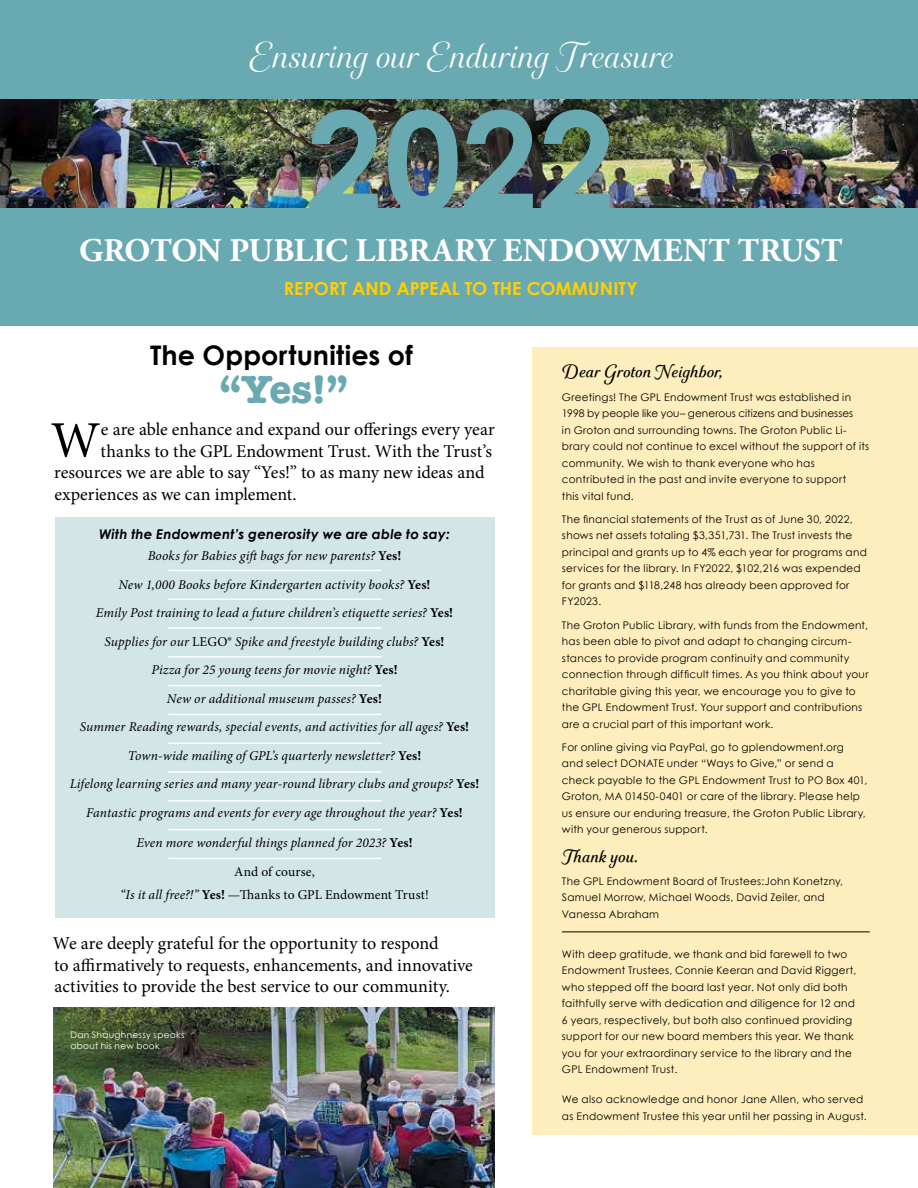
<style>
.page{position:relative;width:918px;height:1188px;background:#fff}
.page>*{position:absolute;margin:0;border:0;box-sizing:border-box;transform-origin:0 0}
.t1{font:700 138px "Century Gothic";color:#69a9b1}
.t2{font:51.3px "Minion Pro";color:#000}
.t3{font:700 40.5px "American Typewriter";color:#69a9b1}
.t4{font:36px "Elicit Script Formal";color:#fff}
.t5{font:700 33px "Adobe Garamond Pro";color:#fff}
.t6{font:700 27px "Century Gothic";letter-spacing:.005em;color:#000}
.t7{font:18px/21.6px "Minion Pro";letter-spacing:-.005em;color:#000}
.t8{font:700 18px "Century Gothic";color:#ffcf01}
.t9{font:600 18px "Elicit Script";color:#000}
.t10{font:italic 13.5px/28.5px "Minion Pro";letter-spacing:.01em;color:#000;text-align:center}
.t11{font:13.5px/23px "Minion Pro";letter-spacing:.005em;color:#000;text-align:center}
.t12{font:italic 700 13.5px "Century Gothic";letter-spacing:.015em;color:#000}
.t13{font:10.5px/16.5px "Century Gothic";letter-spacing:.025em;color:#000}
.t14{font:9px/10.8px "Century Gothic";letter-spacing:.03em;color:#fff}
.s1{font-weight:700;font-style:normal}
.s2{font-style:normal}
.s3{font-style:italic}
.s4{font-weight:700}
</style>
<div class="page">
<img style="left:53px;top:1008px;width:441px;height:180px">
<img style="left:0;top:98px;width:918px;height:110px">
<div style="left:55px;top:517px;width:439px;height:401px;background:#d2e5e7"></div>
<div style="left:532px;top:348px;width:386px;height:787px;background:#ffeebd"></div>
<div style="left:0;top:0;width:918px;height:98px;background:#68a9b2"></div>
<div style="left:0;top:208px;width:918px;height:117px;background:#69a9b1"></div>
<hr style="left:168px;top:570px;width:214px;height:1px;background:#fff">
<hr style="left:168px;top:598px;width:214px;height:2px;background:#fff">
<hr style="left:168px;top:627px;width:214px;height:2px;background:#fff">
<hr style="left:168px;top:656px;width:214px;height:2px;background:#fff">
<hr style="left:168px;top:685px;width:214px;height:1px;background:#fff">
<hr style="left:168px;top:714px;width:214px;height:1px;background:#fff">
<hr style="left:168px;top:742px;width:214px;height:2px;background:#fff">
<hr style="left:168px;top:771px;width:214px;height:2px;background:#fff">
<hr style="left:168px;top:800px;width:214px;height:2px;background:#fff">
<hr style="left:168px;top:829px;width:214px;height:1px;background:#fff">
<hr style="left:168px;top:858px;width:214px;height:1px;background:#fff">
<hr style="left:562px;top:932px;width:308px;height:1px;background:#000">
<h3 class="t4" style="left:248px;top:34px;width:426px">Ensuring our Enduring Treasure</h3>
<h1 class="t1" style="left:306px;top:74px;width:311px">2022</h1>
<h3 class="t5" style="left:79px;top:231px;width:765px">GROTON PUBLIC LIBRARY ENDOWMENT TRUST</h3>
<h3 class="t8" style="left:284px;top:277px;width:355px">REPORT AND APPEAL TO THE COMMUNITY</h3>
<h3 class="t6" style="left:150px;top:339px;width:264px">The Opportunities of</h3>
<h3 class="t3" style="left:218px;top:354px;width:132px">“Yes!”</h3>
<h2 class="t2" style="left:51px;top:406px;width:51px">W</h2>
<h3 class="t7" style="left:101px;top:419px;width:395px">e are able enhance and expand our offerings every year</h3>
<h3 class="t7" style="left:101px;top:440px;width:393px">thanks to the GPL Endowment Trust. With the Trust’s</h3>
<h3 class="t7" style="left:54px;top:462px;width:432px">resources we are able to say “Yes!” to as many new ideas and</h3>
<h3 class="t7" style="left:54px;top:483px;width:244px">experiences as we can implement.</h3>
<p class="t12" style="left:99px;top:525px;width:352px">With the Endowment’s generosity we are able to say:</p>
<p class="t10" style="left:70px;top:542px;width:411px">Books for Babies gift bags for new parents? <span class="s1">Yes!<br></span>New 1,000 Books before Kindergarten activity books? <span class="s1">Yes!<br></span>Emily Post training to lead a future children’s etiquette series? <span class="s1">Yes!<br></span>Supplies for our <span class="s2">LEGO®</span> Spike and freestyle building clubs? <span class="s1">Yes!<br></span>Pizza for 25 young teens for movie night? <span class="s1">Yes!<br></span>New or additional museum passes? <span class="s1">Yes!<br></span>Summer Reading rewards, special events, and activities for all ages? <span class="s1">Yes!<br></span>Town-wide mailing of GPL’s quarterly newsletter? <span class="s1">Yes!<br></span>Lifelong learning series and many year-round library clubs and groups? <span class="s1">Yes!<br></span>Fantastic programs and events for every age throughout the year? <span class="s1">Yes!</span></p>
<p class="t10" style="left:136px;top:828px;width:278px">Even more wonderful things planned for 2023? <span class="s1">Yes!</span></p>
<p class="t11" style="left:120px;top:861px;width:310px">And of course,<br><span class="s3">“Is it all free?!”</span> <span class="s4">Yes!</span> —Thanks to GPL Endowment Trust!</p>
<h3 class="t7" style="left:53px;top:932px;width:422px">We are deeply grateful for the opportunity to respond<br>to affirmatively to requests, enhancements, and innovative activities to provide the best service to our community.</h3>
<p class="t14" style="left:70px;top:1029px;width:116px">Dan Shaughnessy speaks about his new book</p>
<h3 class="t9" style="left:562px;top:361px;width:163px">Dear Groton Neighbor,</h3>
<p class="t13" style="left:562px;top:388px;width:309px">Greetings! The GPL Endowment Trust was established in 1998 by people like you– generous citizens and businesses<br>in Groton and surrounding towns. The Groton Public Li&shy;brary could not continue to excel without the support of its community. We wish to thank everyone who has contributed in the past and invite everyone to support<br>this vital fund.</p>
<p class="t13" style="left:562px;top:511px;width:307px">The financial statements of the Trust as of June 30, 2022, shows net assets totaling $3,351,731. The Trust invests the principal and grants up to 4% each year for programs and services for the library. In FY2022, $102,216 was expended for grants and $118,248 has already been approved for FY2023.</p>
<p class="t13" style="left:562px;top:616px;width:308px">The Groton Public Library, with funds from the Endowment, has been able to pivot and adapt to changing circum&shy;stances to provide program continuity and community connection through difficult times. As you think about your charitable giving this year, we encourage you to give to the GPL Endowment Trust. Your support and contributions are a crucial part of this important work.</p>
<p class="t13" style="left:562px;top:739px;width:307px">For online giving via PayPal, go to gplendowment.org and select DONATE under “Ways to Give,” or send a check payable to the GPL Endowment Trust to PO Box 401, Groton, MA 01450-0401 or care of the library. Please help us ensure our enduring treasure, the Groton Public Library, with your generous support.</p>
<h3 class="t9" style="left:562px;top:845px;width:78px">Thank you.</h3>
<p class="t13" style="left:562px;top:873px;width:283px">The GPL Endowment Board of Trustees:John Konetzny,<br>Samuel Morrow, Michael Woods, David Zeiler, and<br>Vanessa Abraham</p>
<p class="t13" style="left:562px;top:946px;width:296px">With deep gratitude, we thank and bid farewell to two Endowment Trustees, Connie Keeran and David Riggert, who stepped off the board last year. Not only did both faithfully serve with dedication and diligence for 12 and 6 years, respectively, but both also continued providing support for our new board members this year. We thank you for your extraordinary service to the library and the GPL Endowment Trust.</p>
<p class="t13" style="left:562px;top:1091px;width:306px">We also acknowledge and honor Jane Allen, who served as Endowment Trustee this year until her passing in August.</p>
</div>
